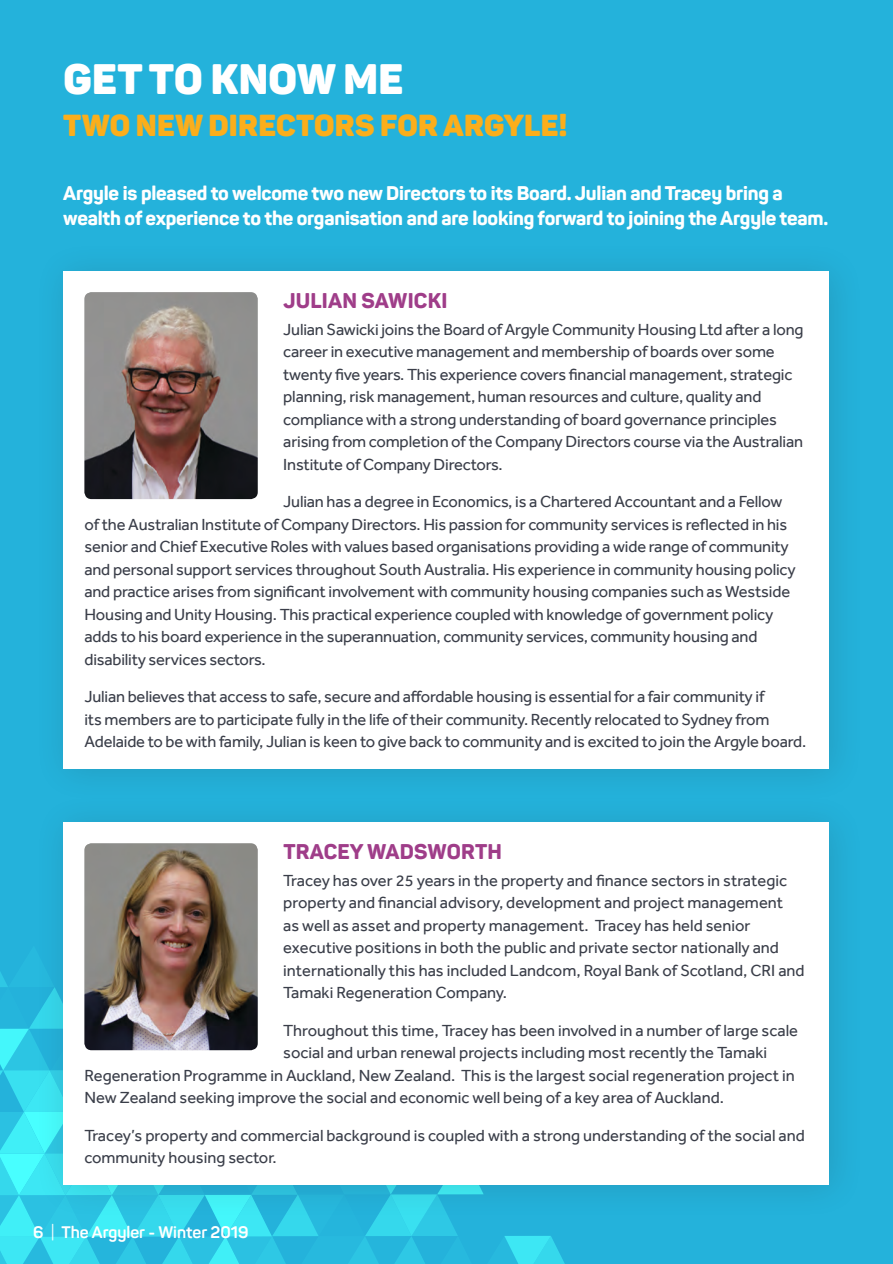
<style>
.page{position:relative;width:893px;height:1264px;background:#fff}
.page>*{position:absolute;margin:0;border:0;box-sizing:border-box;transform-origin:0 0}
.Main_Headings{font:900 42px "Panton";letter-spacing:.01em;color:#fff}
.Main_Headings-2{font:900 30px "Panton";letter-spacing:.01em;color:#fbae1b}
.Sub-Sub-heading{font:800 21px "Panton";letter-spacing:.01em;color:#9f3d89}
.Intro_text{font:800 19.5px/25.5px "Panton";letter-spacing:-.01em;color:#fff}
.Body_text{font:16.5px/22.5px "Effra";letter-spacing:-.01em;color:#3a3e49}
.Sub-Sub-heading-2{font:700 16.5px "Panton";color:#fff}
.s1{font-weight:400}
</style>
<div class="page">
<div style="left:0;top:0;width:893px;height:1263px;background:#24b2db"></div>
<div style="left:33px;top:791px;width:832px;height:429px;background:#23aed6"></div>
<div style="left:63px;top:821px;width:765px;height:363px;background:#fff"></div>
<div style="left:33px;top:240px;width:832px;height:564px;background:#23afd7"></div>
<div style="left:63px;top:271px;width:765px;height:497px;background:#fff"></div>
<img style="left:84px;top:843px;width:174px;height:102px">
<img style="left:84px;top:292px;width:174px;height:207px">
<svg style="left:0;top:945px;width:571px;height:319px"></svg>
<p class="Main_Headings" style="left:63px;top:52px;width:341px">GET TO KNOW ME</p>
<p class="Main_Headings-2" style="left:63px;top:106px;width:505px">TWO NEW DIRECTORS FOR ARGYLE!</p>
<p class="Intro_text" style="left:63px;top:180px;width:766px">Argyle is pleased to welcome two new Directors to its Board. Julian and Tracey bring a wealth of experience to the organisation and are looking forward to joining the Argyle team.</p>
<p class="Sub-Sub-heading" style="left:283px;top:287px;width:165px">JULIAN SAWICKI</p>
<p class="Body_text" style="left:283px;top:317px;width:522px">Julian Sawicki joins the Board of Argyle Community Housing Ltd after a long career in executive management and membership of boards over some twenty five years. This experience covers financial management, strategic planning, risk management, human resources and culture, quality and compliance with a strong understanding of board governance principles arising from completion of the Company Directors course via the Australian Institute of Company Directors.</p>
<p class="Body_text" style="left:84px;top:490px;width:713px;text-indent:199px">Julian has a degree in Economics, is a Chartered Accountant and a Fellow of the Australian Institute of Company Directors. His passion for community services is reflected in his senior and Chief Executive Roles with values based organisations providing a wide range of community and personal support services throughout South Australia. His experience in community housing policy and practice arises from significant involvement with community housing companies such as Westside Housing and Unity Housing. This practical experience coupled with knowledge of government policy adds to his board experience in the superannuation, community services, community housing and disability services sectors.</p>
<p class="Body_text" style="left:84px;top:685px;width:723px">Julian believes that access to safe, secure and affordable housing is essential for a fair community if<br>its members are to participate fully in the life of their community. Recently relocated to Sydney from<br>Adelaide to be with family, Julian is keen to give back to community and is excited to join the Argyle board.</p>
<p class="Sub-Sub-heading" style="left:283px;top:838px;width:220px">TRACEY WADSWORTH</p>
<p class="Body_text" style="left:283px;top:868px;width:523px">Tracey has over 25 years in the property and finance sectors in strategic property and financial advisory, development and project management<br>as well as asset and property management. Tracey has held senior executive positions in both the public and private sector nationally and internationally this has included Landcom, Royal Bank of Scotland, CRI and Tamaki Regeneration Company.</p>
<p class="Body_text" style="left:283px;top:1018px;width:516px">Throughout this time, Tracey has been involved in a number of large scale</p>
<p class="Body_text" style="left:283px;top:1040px;width:485px">social and urban renewal projects including most recently the Tamaki</p>
<p class="Body_text" style="left:84px;top:1063px;width:711px">Regeneration Programme in Auckland, New Zealand. This is the largest social regeneration project in</p>
<p class="Body_text" style="left:84px;top:1085px;width:641px">New Zealand seeking improve the social and economic well being of a key area of Auckland.</p>
<p class="Body_text" style="left:84px;top:1123px;width:722px">Tracey’s property and commercial background is coupled with a strong understanding of the social and community housing sector.</p>
<p class="Sub-Sub-heading-2" style="left:33px;top:1221px;width:217px">6 <span class="s1">|</span> The Argyler - Winter 2019</p>
</div>
